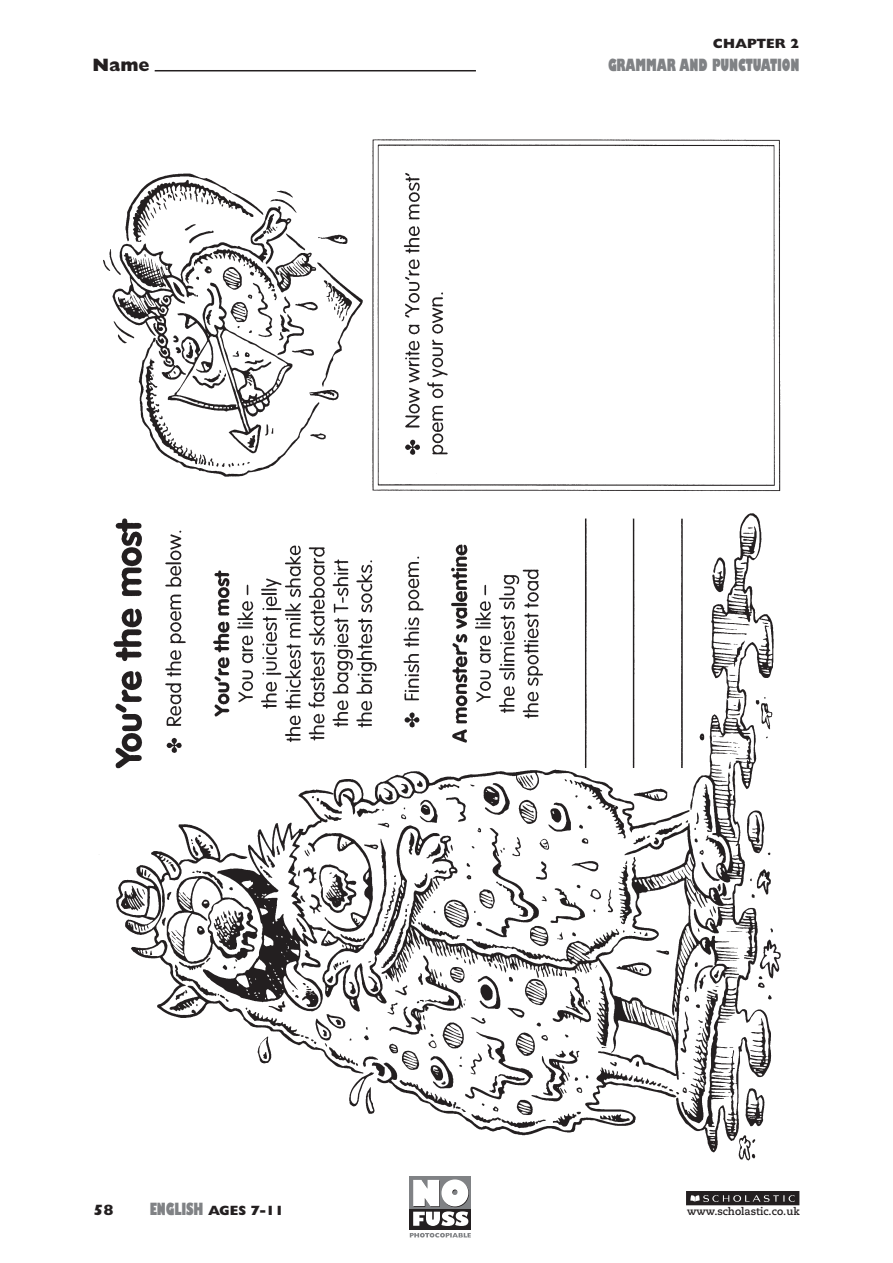
<style>
.page{position:relative;width:893px;height:1263px;background:#fff}
.page>*{position:absolute;margin:0;border:0;box-sizing:border-box;transform-origin:0 0}
.t1{font:800 18px "Gill Sans";color:#231f20}
.t2{font:800 condensed 16.5px "Gill Sans";letter-spacing:-.01em;color:#808285;scale:.91 1}
.t3{font:800 15px "Gill Sans";color:#231f20}
.t4{font:800 13.5px "Gill Sans";color:#231f20}
.t5{font:700 10.5px "Caecilia";color:#231f20}
.s1{font-stretch:condensed;font-size:16.5px;color:#808285}
</style>
<div class="page">
<hr style="left:155px;top:70px;width:321px;height:1px;background:#231f20">
<div style="left:686px;top:1191px;width:113px;height:14px;background:#231f20"></div>
<svg style="left:690px;top:1195px;width:105px;height:7px"></svg>
<img style="left:103px;top:139px;width:678px;height:1022px">
<div style="left:410px;top:1208px;width:61px;height:22px;background:#231f20"></div>
<div style="left:410px;top:1176px;width:61px;height:32px;background:#808285"></div>
<svg style="left:413px;top:1179px;width:56px;height:47px"></svg>
<svg style="left:410px;top:1233px;width:61px;height:4px"></svg>
<h1 class="t1" style="left:92px;top:59px;width:59px">Name</h1>
<p class="t4" style="left:713px;top:39px;width:88px">CHAPTER 2</p>
<p class="t2" style="left:608px;top:59px;width:212px">GRAMMAR AND PUNCTUATION</p>
<p class="t3" style="left:93px;top:1205px;width:22px">58</p>
<p class="t4" style="left:150px;top:1206px;width:136px"><span class="s1">ENGLISH</span> AGES 7-11</p>
<p class="t5" style="left:687px;top:1207px;width:114px">www.scholastic.co.uk</p>
</div>
